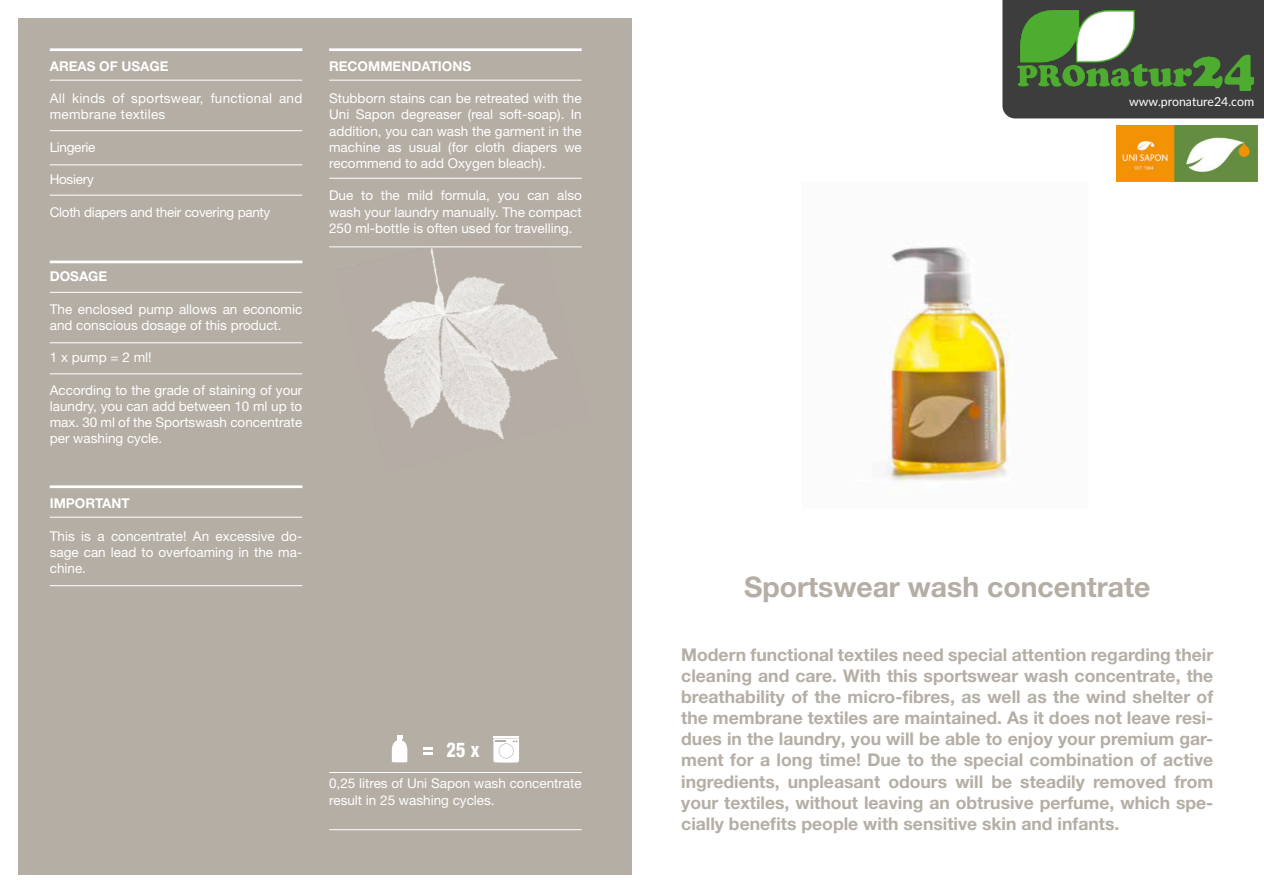
<style>
.page{position:relative;width:1264px;height:893px;background:#fff}
.page>*{position:absolute;margin:0;border:0;box-sizing:border-box;transform-origin:0 0}
.t1{font:700 28.35px "Helvetica Neue LT Pro";color:#b4aea5}
.t2{font:800 condensed 20.4px "Helvetica Neue LT Pro";color:#fff;scale:.88 1}
.t3{font:700 17.55px/21px "Helvetica Neue LT Pro";color:#b4aea5;text-align:justify}
.t4{font:13.5px/16.2px "Helvetica Neue LT Pro";color:#fff;text-align:justify}
.t5{font:13.5px/16.2px "Helvetica Neue LT Pro";letter-spacing:.02em;color:#fff}
.t6{font:13.5px "Helvetica Neue LT Pro";letter-spacing:-.02em;color:#fff}
.t7{font:700 13.5px "Helvetica Neue LT Pro";color:#fff}
.t8{font:12.3px "Lato";color:#fff}
</style>
<div class="page">
<div style="left:18px;top:18px;width:613px;height:857px;background:#b4aea5"></div>
<img style="left:334px;top:225px;width:248px;height:214px">
<img style="left:885px;top:247px;width:126px;height:244px">
<hr style="left:50px;top:342px;width:252px;height:1px;background:#fff">
<hr style="left:50px;top:373px;width:252px;height:1px;background:#fff">
<hr style="left:50px;top:585px;width:252px;height:1px;background:#fff">
<hr style="left:50px;top:130px;width:252px;height:1px;background:#fff">
<hr style="left:50px;top:164px;width:252px;height:1px;background:#fff">
<hr style="left:50px;top:195px;width:252px;height:1px;background:#fff">
<hr style="left:329px;top:178px;width:252px;height:1px;background:#fff">
<hr style="left:329px;top:246px;width:252px;height:1px;background:#fff">
<hr style="left:329px;top:772px;width:252px;height:1px;background:#fff">
<hr style="left:329px;top:829px;width:252px;height:1px;background:#fff">
<svg style="left:423px;top:747px;width:10px;height:7px"></svg>
<hr style="left:493px;top:735px;width:26px;height:2px;background:#fff">
<svg style="left:493px;top:738px;width:26px;height:24px"></svg>
<svg style="left:392px;top:736px;width:15px;height:26px"></svg>
<hr style="left:50px;top:48px;width:252px;height:3px;background:#fff">
<hr style="left:50px;top:261px;width:252px;height:2px;background:#fff">
<hr style="left:50px;top:485px;width:252px;height:3px;background:#fff">
<hr style="left:329px;top:48px;width:252px;height:3px;background:#fff">
<hr style="left:50px;top:80px;width:252px;height:1px;background:#fff">
<hr style="left:50px;top:292px;width:252px;height:1px;background:#fff">
<hr style="left:50px;top:517px;width:252px;height:1px;background:#fff">
<hr style="left:329px;top:80px;width:252px;height:1px;background:#fff">
<div style="left:1002px;top:0;width:261px;height:118px;background:#3d3d3d"></div>
<img style="left:1017px;top:10px;width:236px;height:81px">
<img style="left:1116px;top:125px;width:141px;height:56px">
<p class="t7" style="left:50px;top:61px;width:120px">AREAS OF USAGE</p>
<p class="t5" style="left:50px;top:92px;width:254px">All kinds of sportswear, functional and membrane textiles</p>
<p class="t6" style="left:50px;top:142px;width:47px">Lingerie</p>
<p class="t6" style="left:50px;top:175px;width:46px">Hosiery</p>
<p class="t6" style="left:50px;top:207px;width:222px">Cloth diapers and their covering panty</p>
<p class="t7" style="left:50px;top:272px;width:59px">DOSAGE</p>
<p class="t4" style="left:50px;top:303px;width:254px">The enclosed pump allows an economic and conscious dosage of this product.</p>
<p class="t4" style="left:50px;top:351px;width:103px">1 x pump = 2 ml!</p>
<p class="t4" style="left:50px;top:384px;width:254px">According to the grade of staining of your laundry, you can add between 10 ml up to max. 30 ml of the Sportswash concentrate per washing cycle.</p>
<p class="t7" style="left:50px;top:498px;width:81px">IMPORTANT</p>
<p class="t4" style="left:50px;top:529px;width:254px">This is a concentrate! An excessive do&shy;sage can lead to overfoaming in the ma&shy;chine.</p>
<p class="t7" style="left:329px;top:61px;width:143px">RECOMMENDATIONS</p>
<p class="t4" style="left:329px;top:92px;width:254px">Stubborn stains can be retreated with the Uni Sapon degreaser (real soft-soap). In addition, you can wash the garment in the machine as usual (for cloth diapers we recommend to add Oxygen bleach).</p>
<p class="t4" style="left:329px;top:189px;width:254px">Due to the mild formula, you can also wash your laundry manually. The compact 250 ml-bottle is often used for travelling.</p>
<h2 class="t2" style="left:446px;top:743px;width:39px">25 x</h2>
<p class="t4" style="left:329px;top:777px;width:254px">0,25 litres of Uni Sapon wash concentrate result in 25 washing cycles.</p>
<p class="t8" style="left:1129px;top:96px;width:126px">www.pronature24.com</p>
<h1 class="t1" style="left:744px;top:576px;width:408px">Sportswear wash concentrate</h1>
<p class="t3" style="left:681px;top:647px;width:533px">Modern functional textiles need special attention regarding their cleaning and care. With this sportswear wash concentrate, the breathability of the micro-fibres, as well as the wind shelter of the membrane textiles are maintained. As it does not leave resi&shy;dues in the laundry, you will be able to enjoy your premium gar&shy;ment for a long time! Due to the special combination of active ingredients, unpleasant odours will be steadily removed from your textiles, without leaving an obtrusive perfume, which spe&shy;cially benefits people with sensitive skin and infants.</p>
</div>
